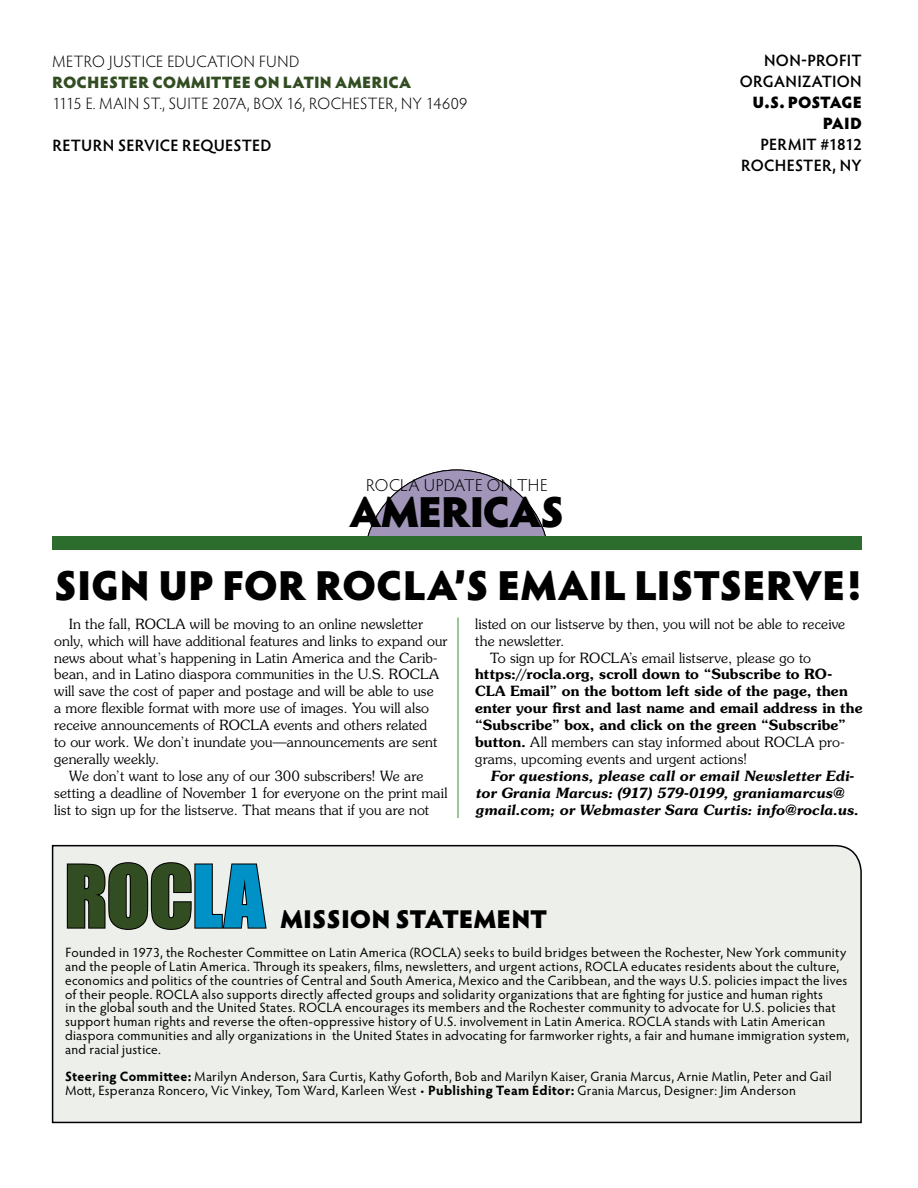
<style>
.page{position:relative;width:918px;height:1188px;background:#fff}
.page>*{position:absolute;margin:0;border:0;box-sizing:border-box;transform-origin:0 0}
.t1{font:79.8px "Impact";letter-spacing:-.015em;color:#334d23}
.t2{font:900 43.5px "Hypatia Sans Pro";letter-spacing:-.035em;color:#000}
.t3{font:900 42px "Hypatia Sans Pro";color:#000}
.t4{font:900 25.8px "Hypatia Sans Pro";color:#000}
.t5{font:300 17.25px "Hypatia Sans Pro";letter-spacing:.025em;color:#000}
.t6{font:300 16.5px "Hypatia Sans Pro";letter-spacing:.025em;color:#000}
.t7{font:600 16.5px/21px "Hypatia Sans Pro";letter-spacing:.02em;color:#000;text-align:right}
.t8{font:900 16.5px "Hypatia Sans Pro";letter-spacing:.01em;color:#334d23}
.t9{font:900 16.5px/21px "Hypatia Sans Pro";letter-spacing:-.005em;color:#000;text-align:right}
.t10{font:300 14.1px "Souvenir";letter-spacing:.005em;color:#000}
.t11{font:600 14.1px/17px "Souvenir";letter-spacing:.01em;color:#000}
.t12{font:italic 600 14.1px/17px "Souvenir";letter-spacing:-.01em;color:#000}
.t13{font:13.5px/13.8px "Hypatia Sans Pro";letter-spacing:.02em;color:#000}
.s1{font-weight:300}
.s2{color:#0092c7}
.s3{font-weight:700}
</style>
<div class="page">
<div style="left:364px;top:470px;width:185px;height:185px;background:#a196ba;border-radius:50%"></div>
<div style="left:336px;top:544px;width:239px;height:130px;background:#fff"></div>
<div style="left:52px;top:536px;width:810px;height:14px;background:#2c6c2d"></div>
<div style="left:51px;top:844px;width:811px;height:280px;background:#ecefea"></div>
<svg style="left:66px;top:859px;width:202px;height:72px;background:#bfc2be"></svg>
<hr style="left:457px;top:617px;width:2px;height:201px;background:#509e47">
<p class="t6" style="left:52px;top:51px;width:248px">METRO JUSTICE EDUCATION FUND</p>
<p class="t8" style="left:52px;top:70px;width:361px">ROCHESTER COMMITTEE ON LATIN AMERICA</p>
<p class="t6" style="left:52px;top:93px;width:417px">1115 E. MAIN ST., SUITE 207A, BOX 16, ROCHESTER, NY 14609</p>
<p class="t7" style="left:52px;top:134px;width:221px">RETURN SERVICE REQUESTED</p>
<p class="t5" style="left:366px;top:474px;width:183px">ROCLA UPDATE ON THE</p>
<h2 class="t2" style="left:349px;top:480px;width:217px">AMERICAS</h2>
<p class="t7" style="left:740px;top:49px;width:123px">NON-PROFIT<br>ORGANIZATION</p>
<p class="t9" style="left:753px;top:91px;width:111px">U.S. POSTAGE<br>PAID</p>
<p class="t7" style="left:741px;top:133px;width:122px">PERMIT #1812<br>ROCHESTER, NY</p>
<h3 class="t3" style="left:54px;top:554px;width:809px">SIGN UP FOR ROCLA’S EMAIL LISTSERVE!</h3>
<p class="t10" style="left:69px;top:615px;width:355px">In the fall, ROCLA will be moving to an online newsletter</p>
<p class="t10" style="left:54px;top:632px;width:395px">only, which will have additional features and links to expand our</p>
<p class="t10" style="left:54px;top:649px;width:385px">news about what’s happening in Latin America and the Carib-</p>
<p class="t10" style="left:54px;top:666px;width:387px">bean, and in Latino diaspora communities in the U.S. ROCLA</p>
<p class="t10" style="left:54px;top:683px;width:381px">will save the cost of paper and postage and will be able to use</p>
<p class="t10" style="left:54px;top:700px;width:377px">a more flexible format with more use of images. You will also</p>
<p class="t10" style="left:54px;top:717px;width:375px">receive announcements of ROCLA events and others related</p>
<p class="t10" style="left:54px;top:733px;width:385px">to our work. We don’t inundate you—announcements are sent</p>
<p class="t10" style="left:54px;top:750px;width:107px">generally weekly.</p>
<p class="t10" style="left:69px;top:767px;width:356px">We don’t want to lose any of our 300 subscribers! We are</p>
<p class="t10" style="left:54px;top:784px;width:395px">setting a deadline of November 1 for everyone on the print mail</p>
<p class="t10" style="left:54px;top:801px;width:376px">list to sign up for the listserve. That means that if you are not</p>
<p class="t10" style="left:475px;top:615px;width:372px">listed on our listserve by then, you will not be able to receive</p>
<p class="t10" style="left:475px;top:632px;width:91px">the newsletter.</p>
<p class="t10" style="left:490px;top:649px;width:322px">To sign up for ROCLA’s email listserve, please go to</p>
<p class="t11" style="left:475px;top:666px;width:389px">https://rocla.org, scroll down to “Subscribe to RO-CLA Email” on the bottom left side of the page, then enter your first and last name and email address in the “Subscribe” box, and click on the green “Subscribe” button. <span class="s1">All members can stay informed about ROCLA pro&shy;grams, upcoming events and urgent actions!</span></p>
<p class="t12" style="left:475px;top:768px;width:385px;text-indent:15px">For questions, please call or email Newsletter Edi&shy;tor Grania Marcus: (917) 579-0199, graniamarcus@ gmail.com; or Webmaster Sara Curtis: info@rocla.us.</p>
<h1 class="t1" style="left:65px;top:847px;width:202px">ROC<span class="s2">LA</span></h1>
<h3 class="t4" style="left:281px;top:900px;width:268px">MISSION STATEMENT</h3>
<p class="t13" style="left:65px;top:945px;width:786px">Founded in 1973, the Rochester Committee on Latin America (ROCLA) seeks to build bridges between the Rochester, New York community and the people of Latin America. Through its speakers, films, newsletters, and urgent actions, ROCLA educates residents about the culture, economics and politics of the countries of Central and South America, Mexico and the Caribbean, and the ways U.S. policies impact the lives of their people. ROCLA also supports directly affected groups and solidarity organizations that are fighting for justice and human rights<br>in the global south and the United States. ROCLA encourages its members and the Rochester community to advocate for U.S. policies that support human rights and reverse the often-oppressive history of U.S. involvement in Latin America. ROCLA stands with Latin American diaspora communities and ally organizations in the United States in advocating for farmworker rights, a fair and humane immigration system, and racial justice.</p>
<p class="t13" style="left:65px;top:1069px;width:768px"><span class="s3">Steering Committee:</span> Marilyn Anderson, Sara Curtis, Kathy Goforth, Bob and Marilyn Kaiser, Grania Marcus, Arnie Matlin, Peter and Gail<br>Mott, Esperanza Roncero, Vic Vinkey, Tom Ward, Karleen West • <span class="s3">Publishing Team Editor:</span> Grania Marcus, Designer: Jim Anderson</p>
</div>
